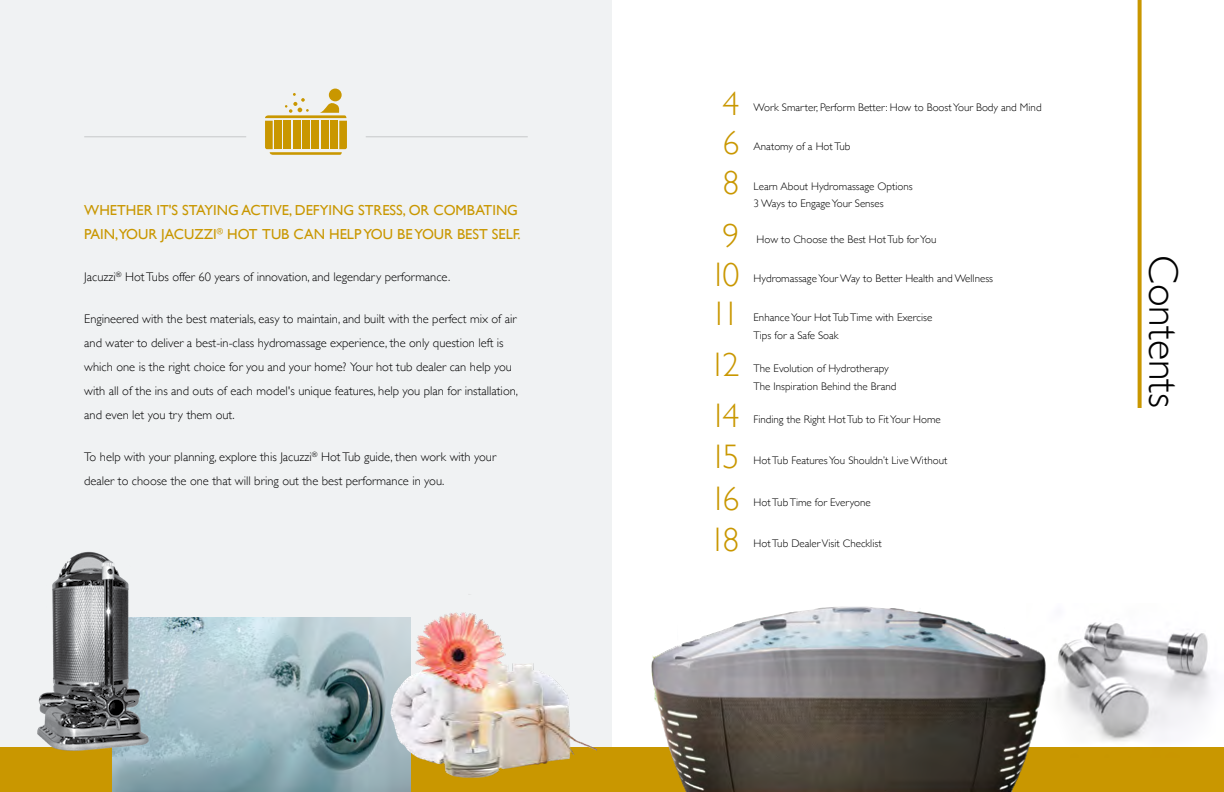
<style>
.page{position:relative;width:1224px;height:792px;background:#fff}
.page>*{position:absolute;margin:0;border:0;box-sizing:border-box;transform-origin:0 0}
.t1{font:300 42px "Gill Sans";color:#000}
.t2{font:300 34px "Gill Sans";letter-spacing:-.12em;color:#c99700}
.t3{font:14.5px/24px "Gill Sans";color:#c99700}
.t4{font:300 12.5px/24px "Gill Sans";color:#000}
.t5{font:300 11px/17.6px "Gill Sans";color:#000}
</style>
<div class="page">
<div style="left:0;top:0;width:612px;height:792px;background:#f0f2f3"></div>
<svg style="left:1138px;top:0;width:4px;height:408px;background:#cea119"></svg>
<div style="left:0;top:747px;width:1224px;height:45px;background:#c99700"></div>
<div style="left:329px;top:89px;width:13px;height:12px;background:#c99700;border-radius:50%"></div>
<svg style="left:265px;top:93px;width:82px;height:62px"></svg>
<img style="left:1106px;top:623px;width:105px;height:119px">
<img style="left:651px;top:606px;width:455px;height:186px">
<img style="left:113px;top:618px;width:297px;height:174px">
<img style="left:385px;top:594px;width:211px;height:192px">
<img style="left:37px;top:551px;width:128px;height:215px">
<hr style="left:84px;top:137px;width:162px;height:1px;background:#c6c8c9">
<hr style="left:366px;top:137px;width:162px;height:1px;background:#c6c8c9">
<p class="t3" style="left:84px;top:198px;width:438px">WHETHER IT'S STAYING ACTIVE, DEFYING STRESS, OR COMBATING<br>PAIN,YOUR JACUZZI<sup>®</sup> HOT TUB CAN HELP YOU BE YOUR BEST SELF.</p>
<p class="t4" style="left:84px;top:264px;width:367px">Jacuzzi<sup>®</sup> Hot Tubs offer 60 years of innovation, and legendary performance.</p>
<p class="t4" style="left:84px;top:306px;width:435px">Engineered with the best materials, easy to maintain, and built with the perfect mix of air and water to deliver a best-in-class hydromassage experience, the only question left is which one is the right choice for you and your home? Your hot tub dealer can help you with all of the ins and outs of each model's unique features, help you plan for installation, and even let you try them out.</p>
<p class="t4" style="left:84px;top:444px;width:414px">To help with your planning, explore this Jacuzzi<sup>®</sup> Hot Tub guide, then work with your dealer to choose the one that will bring out the best performance in you.</p>
<h2 class="t2" style="left:723px;top:77px;width:18px">4</h2>
<p class="t5" style="left:754px;top:98px;width:290px">Work Smarter, Perform Better: How to Boost Your Body and Mind</p>
<h2 class="t2" style="left:723px;top:116px;width:18px">6</h2>
<p class="t5" style="left:754px;top:137px;width:98px">Anatomy of a Hot Tub</p>
<h2 class="t2" style="left:723px;top:156px;width:18px">8</h2>
<p class="t5" style="left:754px;top:177px;width:161px">Learn About Hydromassage Options<br>3 Ways to Engage Your Senses</p>
<h2 class="t2" style="left:723px;top:209px;width:18px">9</h2>
<p class="t5" style="left:757px;top:230px;width:181px">How to Choose the Best Hot Tub for You</p>
<h2 class="t2" style="left:710px;top:248px;width:31px">10</h2>
<p class="t5" style="left:754px;top:269px;width:241px">Hydromassage Your Way to Better Health and Wellness</p>
<h2 class="t2" style="left:710px;top:287px;width:31px">11</h2>
<p class="t5" style="left:754px;top:308px;width:180px">Enhance Your Hot Tub Time with Exercise<br>Tips for a Safe Soak</p>
<h2 class="t2" style="left:709px;top:338px;width:32px">12</h2>
<p class="t5" style="left:754px;top:359px;width:144px">The Evolution of Hydrotherapy<br>The Inspiration Behind the Brand</p>
<h2 class="t2" style="left:710px;top:389px;width:31px">14</h2>
<p class="t5" style="left:754px;top:410px;width:189px">Finding the Right Hot Tub to Fit Your Home</p>
<h2 class="t2" style="left:710px;top:430px;width:31px">15</h2>
<p class="t5" style="left:754px;top:451px;width:195px">Hot Tub Features You Shouldn’t Live Without</p>
<h2 class="t2" style="left:710px;top:472px;width:31px">16</h2>
<p class="t5" style="left:754px;top:493px;width:119px">Hot Tub Time for Everyone</p>
<h2 class="t2" style="left:709px;top:513px;width:32px">18</h2>
<p class="t5" style="left:754px;top:534px;width:130px">Hot Tub Dealer Visit Checklist</p>
<h1 class="t1" style="left:1197px;top:255px;width:154px;rotate:90deg">Contents</h1>
</div>
